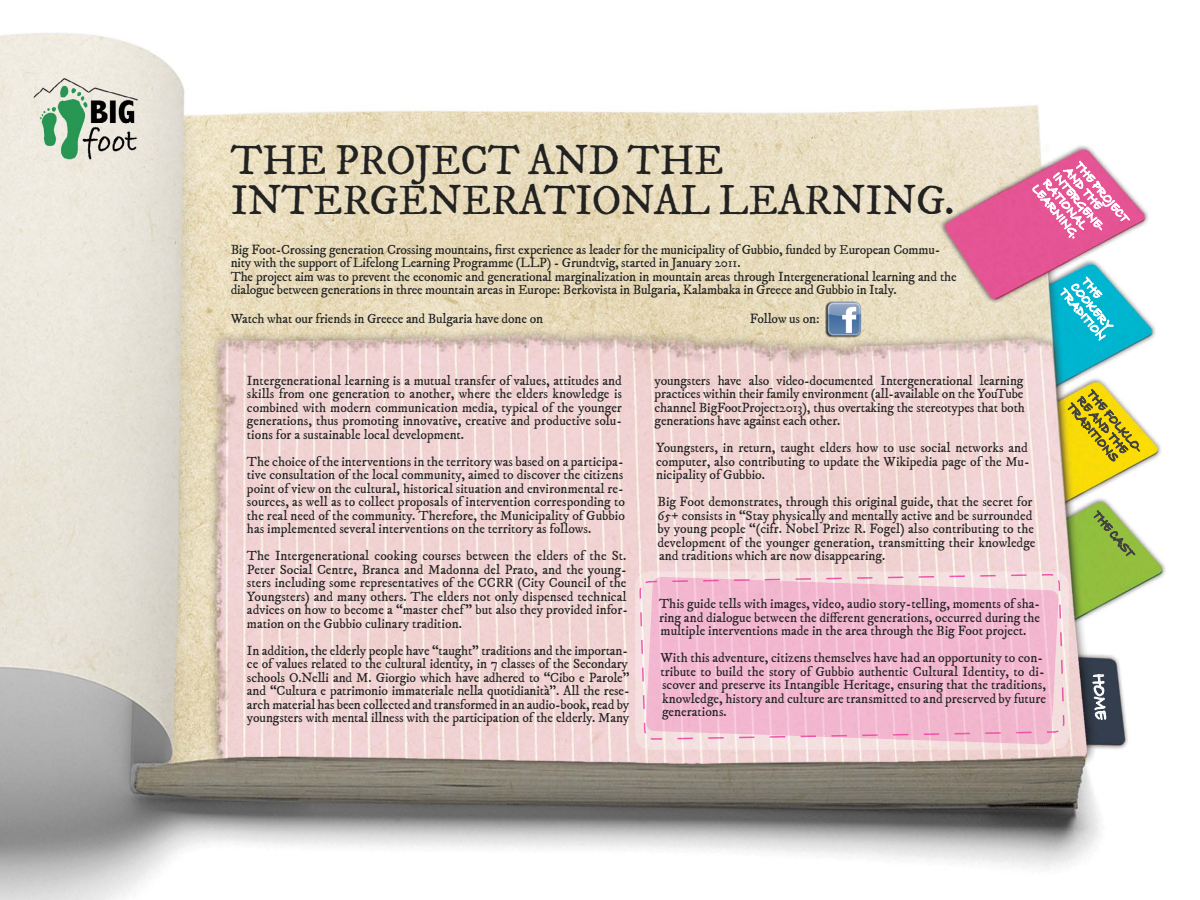
<style>
.page{position:relative;width:1200px;height:900px;background:#fff}
.page>*{position:absolute;margin:0;border:0;box-sizing:border-box;transform-origin:0 0}
.t1{font:42px "IM FELL DW Pica PRO Roman";letter-spacing:-.01em;color:#222}
.t2{font:18.75px "Bradley Hand ITCTT Bold";color:#fff;scale:.83 1}
.t3{font:14.1px/24px "Bradley Hand ITCTT Bold";color:#fff;scale:.83 1}
.t4{font:14.1px/12px "Bradley Hand ITCTT Bold";color:#424242;scale:.83 1}
.t5{font:13.5px/13.5px "IM FELL DW Pica PRO Roman";letter-spacing:-.005em;color:#222;text-align:justify}
</style>
<div class="page">
<img style="left:0;top:33px;width:1166px;height:867px">
<svg style="left:1032px;top:160px;width:99px;height:81px"></svg>
<svg style="left:1092px;top:674px;width:16px;height:46px"></svg>
<img style="left:18px;top:69px;width:134px;height:110px">
<div style="left:825px;top:302px;width:36px;height:36px;background:#000;opacity:.75"></div>
<img style="left:828px;top:302px;width:33px;height:34px">
<svg style="left:635px;top:571px;width:434px;height:179px;background:#f4e0df"></svg>
<svg style="left:639px;top:565px;width:426px;height:175px;background:#f3d7da"></svg>
<svg style="left:645px;top:576px;width:414px;height:169px;background:#f2bbd1"></svg>
<svg style="left:1068px;top:388px;width:72px;height:79px;background:#d6c230"></svg>
<svg style="left:1094px;top:509px;width:42px;height:48px;background:#99b65e"></svg>
<svg style="left:1060px;top:276px;width:54px;height:77px;background:#2ec1d7"></svg>
<p class="t1" style="left:231px;top:134px;width:495px">THE PROJECT AND THE</p>
<p class="t1" style="left:231px;top:175px;width:725px">INTERGENERATIONAL LEARNING.</p>
<p class="t5" style="left:231px;top:243px;width:711px">Big Foot-Crossing generation Crossing mountains, first experience as leader for the municipality of Gubbio, funded by European Commu&shy;nity with the support of Lifelong Learning Programme (LLP) - Grundtvig, started in January 2011.</p>
<p class="t5" style="left:231px;top:270px;width:727px">The project aim was to prevent the economic and generational marginalization in mountain areas through Intergenerational learning and the dialogue between generations in three mountain areas in Europe: Berkovista in Bulgaria, Kalambaka in Greece and Gubbio in Italy.</p>
<p class="t5" style="left:231px;top:312px;width:314px">Watch what our friends in Greece and Bulgaria have done on</p>
<p class="t5" style="left:750px;top:312px;width:71px">Follow us on:</p>
<p class="t3" style="left:1084px;top:150px;width:100px;text-indent:6px;rotate:50deg">THE PROJECT<br>INTERGENE-</p>
<p class="t3" style="left:1055px;top:172px;width:76px;rotate:50deg">RATIONAL</p>
<p class="t3" style="left:1044px;top:178px;width:81px;rotate:50deg">LEARNING.</p>
<p class="t3" style="left:1077px;top:278px;width:78px;line-height:12px;rotate:50deg">COOKERY<br>TRADITION</p>
<p class="t5" style="left:247px;top:374px;width:377px">Intergenerational learning is a mutual transfer of values, attitudes and skills from one generation to another, where the elders knowledge is combined with modern communication media, typical of the younger generations, thus promoting innovative, creative and productive solu&shy;tions for a sustainable local development.</p>
<p class="t5" style="left:247px;top:455px;width:379px">The choice of the interventions in the territory was based on a participa&shy;tive consultation of the local community, aimed to discover the citizens point of view on the cultural, historical situation and environmental re&shy;sources, as well as to collect proposals of intervention corresponding to the real need of the community. Therefore, the Municipality of Gubbio has implemented several interventions on the territory as follows.</p>
<p class="t5" style="left:247px;top:549px;width:383px">The Intergenerational cooking courses between the elders of the St.<br>Peter Social Centre, Branca and Madonna del Prato, and the young&shy;sters including some representatives of the CCRR (City Council of the Youngsters) and many others. The elders not only dispensed technical advices on how to become a “master chef ” but also they provided infor&shy;mation on the Gubbio culinary tradition.</p>
<p class="t5" style="left:247px;top:644px;width:384px">In addition, the elderly people have “taught” traditions and the importan&shy;ce of values related to the cultural identity, in 7 classes of the Secondary schools O.Nelli and M. Giorgio which have adhered to “Cibo e Parole” and “Cultura e patrimonio immateriale nella quotidianità”. All the rese&shy;arch material has been collected and transformed in an audio-book, read by youngsters with mental illness with the participation of the elderly. Many</p>
<p class="t5" style="left:655px;top:374px;width:372px">youngsters have also video-documented Intergenerational learning practices within their family environment (all-available on the YouTube channel BigFootProject2013), thus overtaking the stereotypes that both generations have against each other.</p>
<p class="t5" style="left:656px;top:441px;width:375px">Youngsters, in return, taught elders how to use social networks and computer, also contributing to update the Wikipedia page of the Mu&shy;nicipality of Gubbio.</p>
<p class="t5" style="left:658px;top:495px;width:379px;text-align:left">Big Foot demonstrates, through this original guide, that the secret for 65+ consists in “Stay physically and mentally active and be surrounded by young people “(cifr. Nobel Prize R. Fogel) also contributing to the development of the younger generation, transmitting their knowledge and traditions which are now disappearing.</p>
<p class="t5" style="left:659px;top:597px;width:383px">This guide tells with images, video, audio story-telling, moments of sha&shy;ring and dialogue between the different generations, occurred during the multiple interventions made in the area through the Big Foot project.</p>
<p class="t5" style="left:661px;top:651px;width:387px;text-align:left">With this adventure, citizens themselves have had an opportunity to con&shy;tribute to build the story of Gubbio authentic Cultural Identity, to di&shy;scover and preserve its Intangible Heritage, ensuring that the traditions, knowledge, history and culture are transmitted to and preserved by future generations.</p>
<p class="t4" style="left:1093px;top:385px;width:99px;rotate:50deg">THE FOLKLO-<br>RE AND THE<br>TRADITIONS</p>
<p class="t2" style="left:1113px;top:673px;width:57px;rotate:87deg">HOME</p>
</div>
